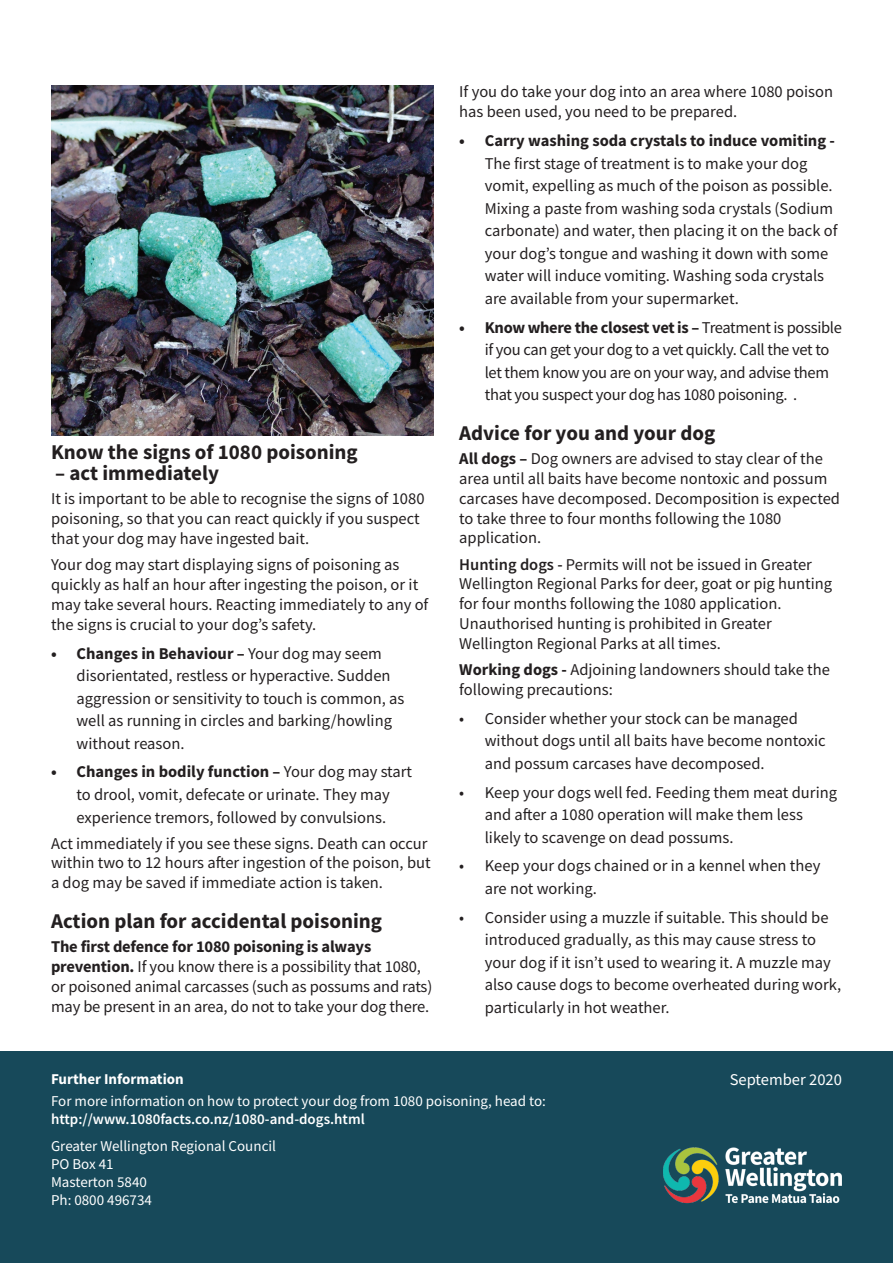
<style>
.page{position:relative;width:893px;height:1263px;background:#fff}
.page>*{position:absolute;margin:0;border:0;box-sizing:border-box;transform-origin:0 0}
.t1{font:700 21px "Source Sans Pro";color:#231f20}
.t2{font:16.5px/22.5px "Source Sans Pro";color:#231f20}
.t3{font:16.5px/22.5px "Source Sans Pro";letter-spacing:-.02em;color:#231f20}
.t4{font:700 16.5px "Source Sans Pro";color:#231f20}
.t5{font:16.5px "Source Sans Pro";color:#fff}
.t6{font:15px/18px "Source Sans Pro";color:#fff}
.t7{font:600 15px "Source Sans Pro";color:#fff}
.t8{font:700 15px "Source Sans Pro";color:#fff}
.s1{font-weight:700}
.s2{font-weight:600}
</style>
<div class="page">
<div style="left:0;top:1052px;width:893px;height:211px;background:#17495a"></div>
<img style="left:663px;top:1147px;width:179px;height:57px">
<img style="left:51px;top:85px;width:383px;height:350px">
<p class="t1" style="left:51px;top:438px;width:308px">Know the signs of 1080 poisoning</p>
<p class="t1" style="left:55px;top:459px;width:165px">– act immediately</p>
<p class="t2" style="left:51px;top:489px;width:375px;line-height:19.8px">It is important to be able to recognise the signs of 1080 poisoning, so that you can react quickly if you suspect that your dog may have ingested bait.</p>
<p class="t2" style="left:51px;top:555px;width:379px;line-height:19.8px">Your dog may start displaying signs of poisoning as quickly as half an hour after ingesting the poison, or it may take several hours. Reacting immediately to any of the signs is crucial to your dog’s safety.</p>
<p class="t2" style="left:77px;top:642px;width:329px;text-indent:-26px"><span class="s1">• Changes in Behaviour –</span> Your dog may seem disorientated, restless or hyperactive. Sudden aggression or sensitivity to touch is common, as well as running in circles and barking/howling without reason.</p>
<p class="t2" style="left:51px;top:761px;width:363px;text-align:center"><span class="s1">• Changes in bodily function –</span> Your dog may start to drool, vomit, defecate or urinate. They may experience tremors, followed by convulsions.</p>
<p class="t2" style="left:51px;top:833px;width:381px;line-height:19.8px">Act immediately if you see these signs. Death can occur within two to 12 hours after ingestion of the poison, but a dog may be saved if immediate action is taken.</p>
<p class="t1" style="left:51px;top:907px;width:332px">Action plan for accidental poisoning</p>
<p class="t2" style="left:51px;top:937px;width:383px;line-height:19.8px"><span class="s1">The first defence for 1080 poisoning is always prevention.</span> If you know there is a possibility that 1080, or poisoned animal carcasses (such as possums and rats) may be present in an area, do not to take your dog there.</p>
<p class="t2" style="left:459px;top:82px;width:375px;line-height:19.8px">If you do take your dog into an area where 1080 poison has been used, you need to be prepared.</p>
<p class="t4" style="left:459px;top:129px;width:377px">• Carry washing soda crystals to induce vomiting -</p>
<p class="t2" style="left:485px;top:152px;width:354px">The first stage of treatment is to make your dog vomit, expelling as much of the poison as possible.<br>Mixing a paste from washing soda crystals (Sodium carbonate) and water, then placing it on the back of your dog’s tongue and washing it down with some water will induce vomiting. Washing soda crystals are available from your supermarket.</p>
<p class="t3" style="left:485px;top:316px;width:359px;text-indent:-26px"><span class="s1">• Know where the closest vet is –</span> Treatment is possible if you can get your dog to a vet quickly. Call the vet to let them know you are on your way, and advise them that you suspect your dog has 1080 poisoning. .</p>
<p class="t1" style="left:459px;top:419px;width:257px">Advice for you and your dog</p>
<p class="t2" style="left:459px;top:449px;width:382px;line-height:19.8px"><span class="s1">All dogs –</span> Dog owners are advised to stay clear of the area until all baits have become nontoxic and possum carcases have decomposed. Decomposition is expected to take three to four months following the 1080 application.</p>
<p class="t2" style="left:459px;top:554px;width:374px;line-height:19.8px"><span class="s2">Hunting dogs -</span> Permits will not be issued in Greater Wellington Regional Parks for deer, goat or pig hunting for four months following the 1080 application.<br>Unauthorised hunting is prohibited in Greater Wellington Regional Parks at all times.</p>
<p class="t2" style="left:459px;top:659px;width:372px;line-height:19.8px"><span class="s1">Working dogs -</span> Adjoining landowners should take the following precautions:</p>
<p class="t2" style="left:485px;top:707px;width:342px;text-indent:-26px">• Consider whether your stock can be managed without dogs until all baits have become nontoxic and possum carcases have decomposed.</p>
<p class="t2" style="left:485px;top:781px;width:354px;text-indent:-26px">• Keep your dogs well fed. Feeding them meat during and after a 1080 operation will make them less likely to scavenge on dead possums.</p>
<p class="t2" style="left:485px;top:855px;width:337px;text-indent:-26px">• Keep your dogs chained or in a kennel when they are not working.</p>
<p class="t2" style="left:485px;top:906px;width:358px;text-indent:-26px">• Consider using a muzzle if suitable. This should be introduced gradually, as this may cause stress to your dog if it isn’t used to wearing it. A muzzle may also cause dogs to become overheated during work, particularly in hot weather.</p>
<p class="t8" style="left:51px;top:1069px;width:134px">Further Information</p>
<p class="t5" style="left:730px;top:1069px;width:114px">September 2020</p>
<p class="t6" style="left:51px;top:1092px;width:496px">For more information on how to protect your dog from 1080 poisoning, head to:</p>
<p class="t7" style="left:51px;top:1109px;width:315px">http://www.1080facts.co.nz/1080-and-dogs.html</p>
<p class="t6" style="left:51px;top:1136px;width:226px">Greater Wellington Regional Council<br>PO Box 41<br>Masterton 5840<br>Ph: 0800 496734</p>
</div>
